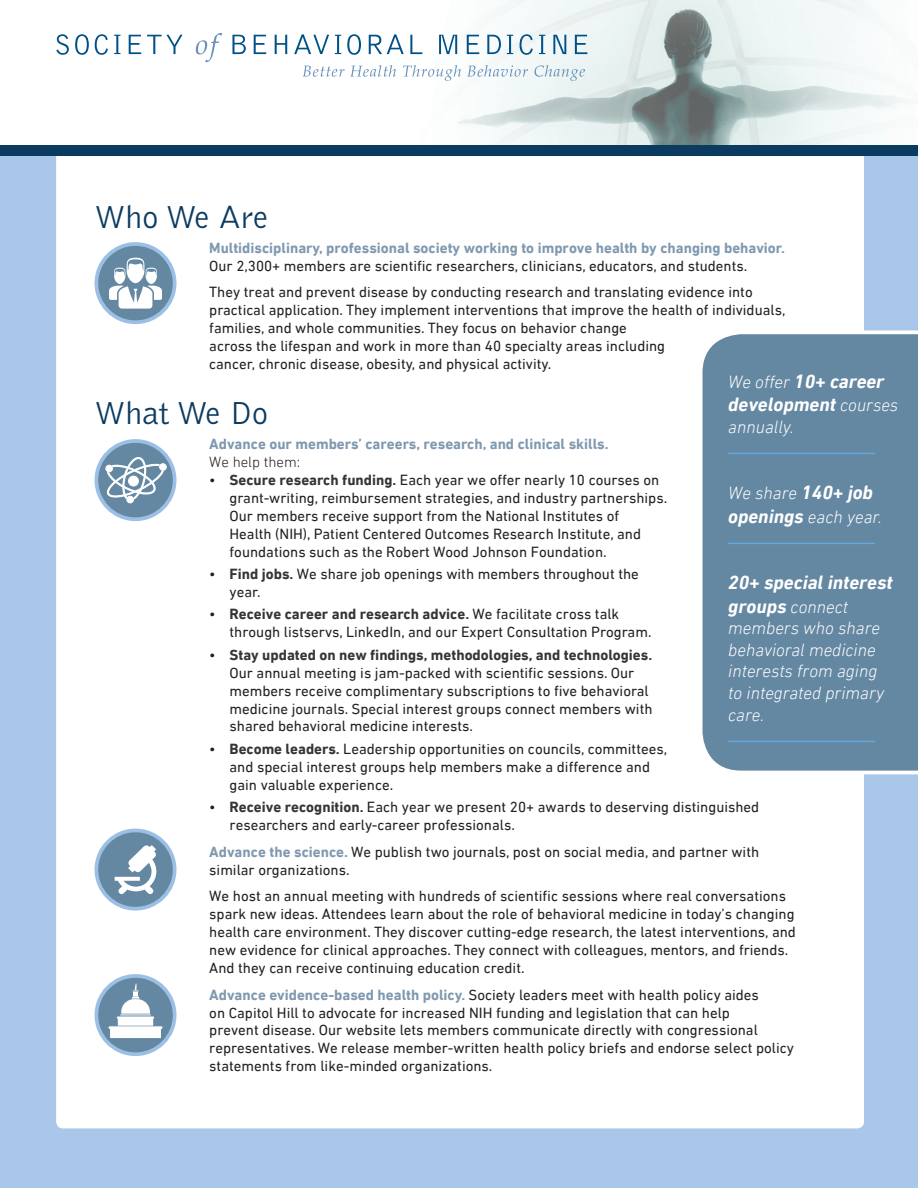
<style>
.page{position:relative;width:918px;height:1188px;background:#fff}
.page>*{position:absolute;margin:0;border:0;box-sizing:border-box;transform-origin:0 0}
._15_header{font:300 33px "Bell Gothic";color:#0b3b60}
._15_text{font:italic 700 19.5px/23.4px "DIN Next LT Pro";color:#fff}
._15_text-2{font:italic 300 18px/21.6px "DIN Next LT Pro";color:#fff}
._15_text-3{font:15px/18px "DIN Next LT Pro";color:#231f20}
._15_text-4{font:700 15px/18px "DIN Next LT Pro";color:#8099b0}
._15_sub_header{font:700 15px/18px "DIN Next LT Pro";color:#8099b0}
.s1{font-weight:400;color:#231f20}
.s2{font-weight:300;color:#231f20}
.s3{font-size:14.7px}
.s4{font-weight:700;color:#363536}
.s5{font-weight:700;color:#8099b0}
.s6{font-weight:300;font-size:18px}
.s7{font-weight:700;font-size:19.5px}
</style>
<div class="page">
<div style="left:0;top:150px;width:918px;height:1038px;background:#a9c8e9"></div>
<div style="left:56px;top:131px;width:808px;height:997px;background:#fff;border-radius:7px"></div>
<img style="left:387px;top:0;width:531px;height:145px">
<div style="left:0;top:145px;width:918px;height:11px;background:#0b3b60"></div>
<svg style="left:303px;top:65px;width:93px;height:12px"></svg>
<svg style="left:403px;top:65px;width:58px;height:16px"></svg>
<svg style="left:467px;top:65px;width:61px;height:12px"></svg>
<svg style="left:535px;top:65px;width:50px;height:16px"></svg>
<svg style="left:56px;top:34px;width:13px;height:21px"></svg>
<svg style="left:75px;top:34px;width:14px;height:21px"></svg>
<svg style="left:95px;top:34px;width:13px;height:21px"></svg>
<svg style="left:114px;top:35px;width:6px;height:19px"></svg>
<svg style="left:129px;top:35px;width:12px;height:19px"></svg>
<svg style="left:147px;top:35px;width:36px;height:19px"></svg>
<svg style="left:196px;top:33px;width:26px;height:29px"></svg>
<svg style="left:232px;top:35px;width:14px;height:19px"></svg>
<svg style="left:254px;top:35px;width:12px;height:19px"></svg>
<svg style="left:275px;top:35px;width:12px;height:19px"></svg>
<svg style="left:294px;top:34px;width:35px;height:20px"></svg>
<svg style="left:335px;top:35px;width:6px;height:19px"></svg>
<svg style="left:347px;top:34px;width:14px;height:21px"></svg>
<svg style="left:369px;top:34px;width:35px;height:20px"></svg>
<svg style="left:410px;top:35px;width:12px;height:19px"></svg>
<svg style="left:439px;top:35px;width:18px;height:19px"></svg>
<svg style="left:467px;top:35px;width:12px;height:19px"></svg>
<svg style="left:487px;top:35px;width:14px;height:19px"></svg>
<svg style="left:507px;top:35px;width:6px;height:19px"></svg>
<svg style="left:520px;top:34px;width:13px;height:21px"></svg>
<svg style="left:539px;top:35px;width:6px;height:19px"></svg>
<svg style="left:553px;top:35px;width:13px;height:19px"></svg>
<svg style="left:575px;top:35px;width:12px;height:19px"></svg>
<div style="left:96px;top:830px;width:79px;height:79px;background:#6487a2;border-radius:50%"></div>
<div style="left:95px;top:829px;width:81px;height:82px;border:4px solid #9cc0e5;border-radius:50%"></div>
<svg style="left:115px;top:845px;width:41px;height:49px"></svg>
<svg style="left:96px;top:976px;width:79px;height:78px;fill:#6487a2"></svg>
<div style="left:95px;top:974px;width:81px;height:82px;border:4px solid #9cc0e5;border-radius:50%"></div>
<svg style="left:109px;top:984px;width:53px;height:54px"></svg>
<svg style="left:96px;top:244px;width:79px;height:78px;fill:#6487a2"></svg>
<div style="left:95px;top:242px;width:81px;height:82px;border:4px solid #9cc0e5;border-radius:50%"></div>
<svg style="left:109px;top:258px;width:53px;height:51px"></svg>
<div style="left:702px;top:330px;width:216px;height:445px;background:#6487a2"></div>
<hr style="left:728px;top:453px;width:147px;height:1px;background:#65a7da">
<hr style="left:728px;top:543px;width:147px;height:1px;background:#65a7da">
<hr style="left:728px;top:741px;width:147px;height:1px;background:#65a7da">
<svg style="left:96px;top:441px;width:79px;height:78px;fill:#6487a2"></svg>
<div style="left:95px;top:439px;width:81px;height:82px;border:4px solid #9cc0e5;border-radius:50%"></div>
<div style="left:105px;top:465px;width:8px;height:7px;border:1px solid #fff;border-radius:50%"></div>
<svg style="left:106px;top:456px;width:60px;height:44px"></svg>
<div style="left:159px;top:463px;width:8px;height:8px;border:1px solid #fff;border-radius:50%"></div>
<div style="left:127px;top:496px;width:6px;height:7px;background:#fff;border-radius:50%"></div>
<div style="left:126px;top:496px;width:8px;height:7px;border:1px solid #fff;border-radius:50%"></div>
<div style="left:129px;top:476px;width:9px;height:10px;background:#fff;border-radius:50%"></div>
<div style="left:128px;top:476px;width:11px;height:10px;border:1px solid #fff;border-radius:50%"></div>
<p class="_15_header" style="left:95px;top:200px;width:175px">Who We Are</p>
<p class="_15_text-4" style="left:209px;top:239px;width:577px">Multidisciplinary, professional society working to improve health by changing behavior.<br><span class="s1">Our 2,300+ members are scientific researchers, clinicians, educators, and students.</span></p>
<p class="_15_text-3" style="left:209px;top:283px;width:578px">They treat and prevent disease by conducting research and translating evidence into practical application. They implement interventions that improve the health of individuals, families, and whole communities. They focus on behavior change<br>across the lifespan and work in more than 40 specialty areas including<br>cancer, chronic disease, obesity, and physical activity.</p>
<p class="_15_header" style="left:95px;top:396px;width:175px">What We Do</p>
<p class="_15_sub_header" style="left:209px;top:435px;width:401px">Advance our members’ careers, research, and clinical skills.<br><span class="s2">We help them:</span></p>
<p class="_15_text-3" style="left:230px;top:471px;width:439px;text-indent:-20px"><span class="s3">•</span> <span class="s4">Secure research funding.</span> Each year we offer nearly 10 courses on grant-writing, reimbursement strategies, and industry partnerships.<br>Our members receive support from the National Institutes of<br>Health (NIH), Patient Centered Outcomes Research Institute, and foundations such as the Robert Wood Johnson Foundation.</p>
<p class="_15_text-3" style="left:230px;top:565px;width:411px;text-indent:-20px"><span class="s3">•</span> <span class="s4">Find jobs.</span> We share job openings with members throughout the year.</p>
<p class="_15_text-3" style="left:230px;top:605px;width:424px;text-indent:-20px"><span class="s3">•</span> <span class="s4">Receive career and research advice.</span> We facilitate cross talk through listservs, LinkedIn, and our Expert Consultation Program.</p>
<p class="_15_text-3" style="left:230px;top:645px;width:425px;text-indent:-20px"><span class="s3">•</span> <span class="s4">Stay updated on new findings, methodologies, and technologies.<br></span>Our annual meeting is jam-packed with scientific sessions. Our members receive complimentary subscriptions to five behavioral medicine journals. Special interest groups connect members with shared behavioral medicine interests.</p>
<p class="_15_text-3" style="left:230px;top:739px;width:439px;text-indent:-20px"><span class="s3">•</span> <span class="s4">Become leaders.</span> Leadership opportunities on councils, committees, and special interest groups help members make a difference and gain valuable experience.</p>
<p class="_15_text-3" style="left:230px;top:798px;width:531px;text-indent:-20px"><span class="s3">•</span> <span class="s4">Receive recognition.</span> Each year we present 20+ awards to deserving distinguished researchers and early-career professionals.</p>
<p class="_15_text-3" style="left:209px;top:842px;width:551px"><span class="s5">Advance the science.</span> We publish two journals, post on social media, and partner with similar organizations.</p>
<p class="_15_text-3" style="left:209px;top:887px;width:588px">We host an annual meeting with hundreds of scientific sessions where real conversations spark new ideas. Attendees learn about the role of behavioral medicine in today’s changing health care environment. They discover cutting-edge research, the latest interventions, and new evidence for clinical approaches. They connect with colleagues, mentors, and friends.<br>And they can receive continuing education credit.</p>
<p class="_15_text-3" style="left:209px;top:985px;width:586px"><span class="s5">Advance evidence-based health policy.</span> Society leaders meet with health policy aides<br>on Capitol Hill to advocate for increased NIH funding and legislation that can help<br>prevent disease. Our website lets members communicate directly with congressional representatives. We release member-written health policy briefs and endorse select policy statements from like-minded organizations.</p>
<p class="_15_text" style="left:728px;top:369px;width:171px"><span class="s6">We offer</span> 10+ career development <span class="s6">courses</span></p>
<p class="_15_text-2" style="left:728px;top:415px;width:67px">annually.</p>
<p class="_15_text-2" style="left:728px;top:481px;width:155px;line-height:23.4px">We share <span class="s7">140+ job openings</span> each year.</p>
<p class="_15_text" style="left:728px;top:571px;width:166px">20+ special interest</p>
<p class="_15_text-2" style="left:728px;top:595px;width:157px"><span class="s7">groups</span> connect members who share behavioral medicine interests from aging to integrated primary care.</p>
</div>
